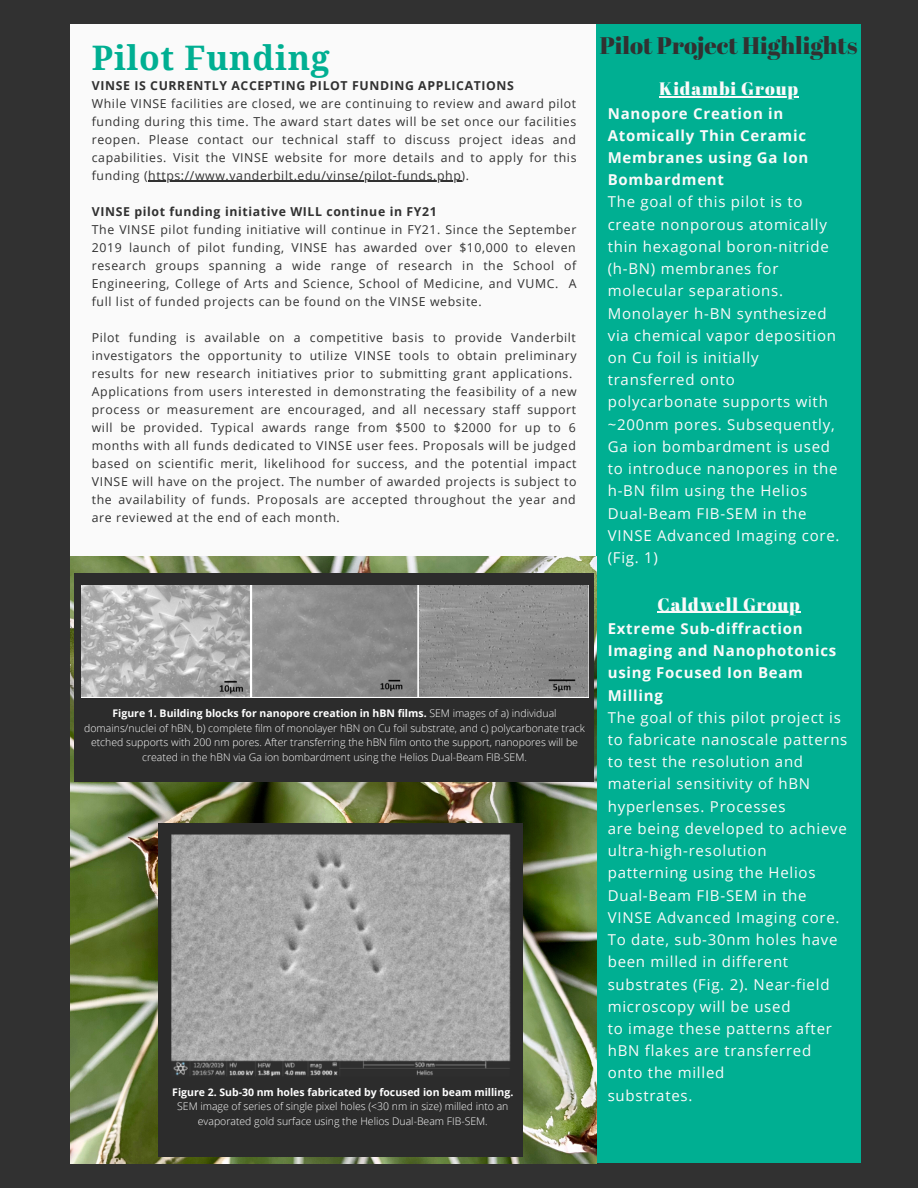
<style>
.page{position:relative;width:918px;height:1188px;background:#313131}
.page>*{position:absolute;margin:0;border:0;box-sizing:border-box;transform-origin:0 0}
.t1{font:700 33.75px "Droid Serif";letter-spacing:.02em;color:#00af92}
.t2{font:24px "Abril Fatface";color:#313131}
.t3{font:18px "Abril Fatface";letter-spacing:.05em;color:#fafafa}
.t4{font:15px/22.2px "Open Sans";letter-spacing:.05em;color:#fafafa}
.t5{font:700 15px/22.2px "Open Sans";letter-spacing:.05em;color:#fafafa}
.t6{font:12.3px/18px "Open Sans";letter-spacing:.05em;color:#313131;text-align:justify}
.t7{font:700 12.3px "Open Sans";letter-spacing:.05em;color:#313131}
.t8{font:300 10.5px/14.7px "Open Sans";color:#fff;text-align:center}
.t9{font:700 10.5px "Open Sans";color:#fff}
.s1{font-weight:700}
</style>
<div class="page">
<div style="left:71px;top:25px;width:789px;height:1138px;background:#fafafa"></div>
<div style="left:596px;top:25px;width:265px;height:1138px;background:#00af92"></div>
<img style="left:71px;top:557px;width:525px;height:606px">
<hr style="left:659px;top:96px;width:140px;height:1px;background:#fafafa">
<hr style="left:658px;top:612px;width:143px;height:1px;background:#fafafa">
<hr style="left:148px;top:181px;width:313px;height:1px;background:#313131">
<div style="left:74px;top:574px;width:519px;height:208px;background:#2c2c2c"></div>
<img style="left:81px;top:585px;width:508px;height:113px">
<div style="left:159px;top:823px;width:364px;height:333px;background:#2c2c2c"></div>
<img style="left:172px;top:834px;width:338px;height:243px">
<h1 class="t1" style="left:92px;top:38px;width:240px">Pilot Funding</h1>
<h2 class="t2" style="left:600px;top:28px;width:259px">Pilot Project Highlights</h2>
<p class="t7" style="left:92px;top:77px;width:424px">VINSE IS CURRENTLY ACCEPTING PILOT FUNDING APPLICATIONS</p>
<p class="t6" style="left:92px;top:94px;width:486px">While VINSE facilities are closed, we are continuing to review and award pilot funding during this time. The award start dates will be set once our facilities reopen. Please contact our technical staff to discuss project ideas and capabilities. Visit the VINSE website for more details and to apply for this funding (https://www.vanderbilt.edu/vinse/pilot-funds.php).</p>
<p class="t7" style="left:92px;top:203px;width:347px">VINSE pilot funding initiative WILL continue in FY21</p>
<p class="t6" style="left:92px;top:220px;width:486px">The VINSE pilot funding initiative will continue in FY21. Since the September 2019 launch of pilot funding, VINSE has awarded over $10,000 to eleven research groups spanning a wide range of research in the School of Engineering, College of Arts and Science, School of Medicine, and VUMC. A full list of funded projects can be found on the VINSE website.</p>
<p class="t6" style="left:92px;top:328px;width:486px;text-align:left">Pilot funding is available on a competitive basis to provide Vanderbilt investigators the opportunity to utilize VINSE tools to obtain preliminary results for new research initiatives prior to submitting grant applications.<br>Applications from users interested in demonstrating the feasibility of a new process or measurement are encouraged, and all necessary staff support will be provided. Typical awards range from $500 to $2000 for up to 6 months with all funds dedicated to VINSE user fees. Proposals will be judged based on scientific merit, likelihood for success, and the potential impact VINSE will have on the project. The number of awarded projects is subject to the availability of funds. Proposals are accepted throughout the year and are reviewed at the end of each month.</p>
<p class="t8" style="left:84px;top:706px;width:502px"><span class="s1">Figure 1. Building blocks for nanopore creation in hBN films.</span> SEM images of a) individual domains/nuclei of hBN, b) complete film of monolayer hBN on Cu foil substrate, and c) polycarbonate track etched supports with 200 nm pores. After transferring the hBN film onto the support, nanopores will be created in the hBN via Ga ion bombardment using the Helios Dual-Beam FIB-SEM.</p>
<p class="t9" style="left:172px;top:1085px;width:342px">Figure 2. Sub-30 nm holes fabricated by focused ion beam milling.</p>
<p class="t8" style="left:177px;top:1099px;width:333px">SEM image of series of single pixel holes (&lt;30 nm in size) milled into an evaporated gold surface using the Helios Dual-Beam FIB-SEM.</p>
<h3 class="t3" style="left:659px;top:76px;width:140px">Kidambi Group</h3>
<p class="t5" style="left:608px;top:102px;width:202px">Nanopore Creation in<br>Atomically Thin Ceramic<br>Membranes using Ga Ion<br>Bombardment</p>
<p class="t4" style="left:608px;top:190px;width:233px">The goal of this pilot is to create nonporous atomically thin hexagonal boron-nitride (h-BN) membranes for molecular separations.<br>Monolayer h-BN synthesized via chemical vapor deposition on Cu foil is initially transferred onto polycarbonate supports with ~200nm pores. Subsequently,<br>Ga ion bombardment is used to introduce nanopores in the h-BN film using the Helios<br>Dual-Beam FIB-SEM in the<br>VINSE Advanced Imaging core. (Fig. 1)</p>
<h3 class="t3" style="left:658px;top:592px;width:144px">Caldwell Group</h3>
<p class="t5" style="left:608px;top:617px;width:230px">Extreme Sub-diffraction<br>Imaging and Nanophotonics using Focused Ion Beam<br>Milling</p>
<p class="t4" style="left:608px;top:706px;width:241px">The goal of this pilot project is to fabricate nanoscale patterns to test the resolution and material sensitivity of hBN hyperlenses. Processes<br>are being developed to achieve ultra-high-resolution patterning using the Helios<br>Dual-Beam FIB-SEM in the<br>VINSE Advanced Imaging core.<br>To date, sub-30nm holes have been milled in different substrates (Fig. 2). Near-field microscopy will be used<br>to image these patterns after hBN flakes are transferred onto the milled<br>substrates.</p>
</div>
